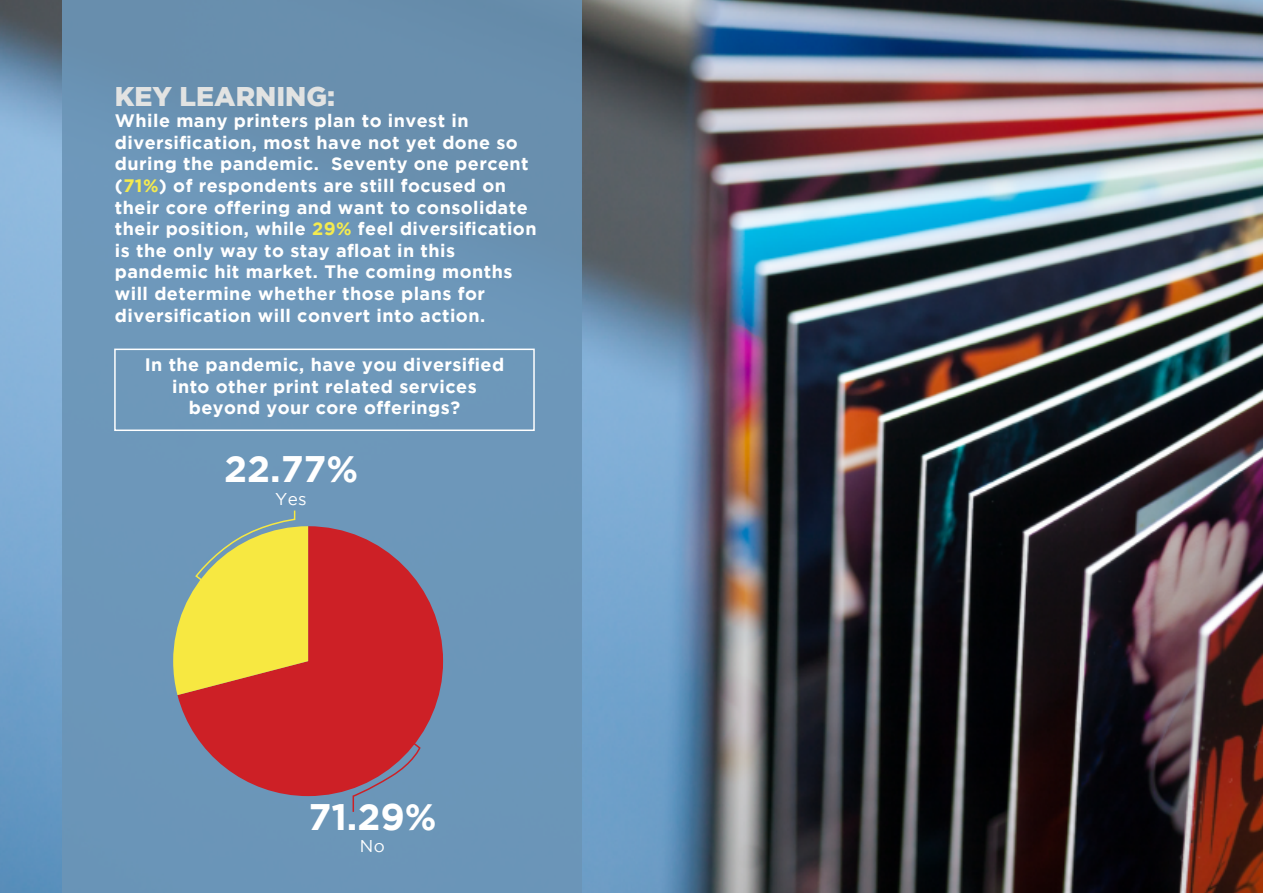
<style>
.page{position:relative;width:1263px;height:893px;background:#fff}
.page>*{position:absolute;margin:0;border:0;box-sizing:border-box;transform-origin:0 0}
.t1{font:700 36.9px "Gotham";color:#fff}
.t2{font:900 27px "Gotham";color:#e2e3e2}
.t3{font:700 18px/21.6px "Gotham";letter-spacing:.025em;color:#fff}
.t4{font:17.1px "Gotham";color:#fff}
.s1{color:#f5eb4e}
</style>
<div class="page">
<img style="left:0;top:0;width:1263px;height:893px">
<div style="left:62px;top:0;width:520px;height:893px;background:#6b95b7"></div>
<svg style="left:177px;top:526px;width:266px;height:270px;fill:#cd2026"></svg>
<svg style="left:173px;top:510px;width:135px;height:185px"></svg>
<svg style="left:352px;top:737px;width:69px;height:75px"></svg>
<div style="left:114px;top:349px;width:421px;height:82px;border:2px solid #fff"></div>
<h2 class="t2" style="left:115px;top:80px;width:222px">KEY LEARNING:</h2>
<p class="t3" style="left:115px;top:110px;width:423px">While many printers plan to invest in diversification, most have not yet done so during the pandemic. Seventy one percent (<span class="s1">71%</span>) of respondents are still focused on their core offering and want to consolidate their position, while <span class="s1">29%</span> feel diversification is the only way to stay afloat in this pandemic hit market. The coming months will determine whether those plans for diversification will convert into action.</p>
<p class="t3" style="left:145px;top:353px;width:361px;text-align:center">In the pandemic, have you diversified into other print related services beyond your core offerings?</p>
<h1 class="t1" style="left:224px;top:447px;width:135px">22.77%</h1>
<p class="t4" style="left:275px;top:489px;width:33px">Yes</p>
<h1 class="t1" style="left:308px;top:796px;width:130px">71.29%</h1>
<p class="t4" style="left:360px;top:836px;width:26px">No</p>
</div>
